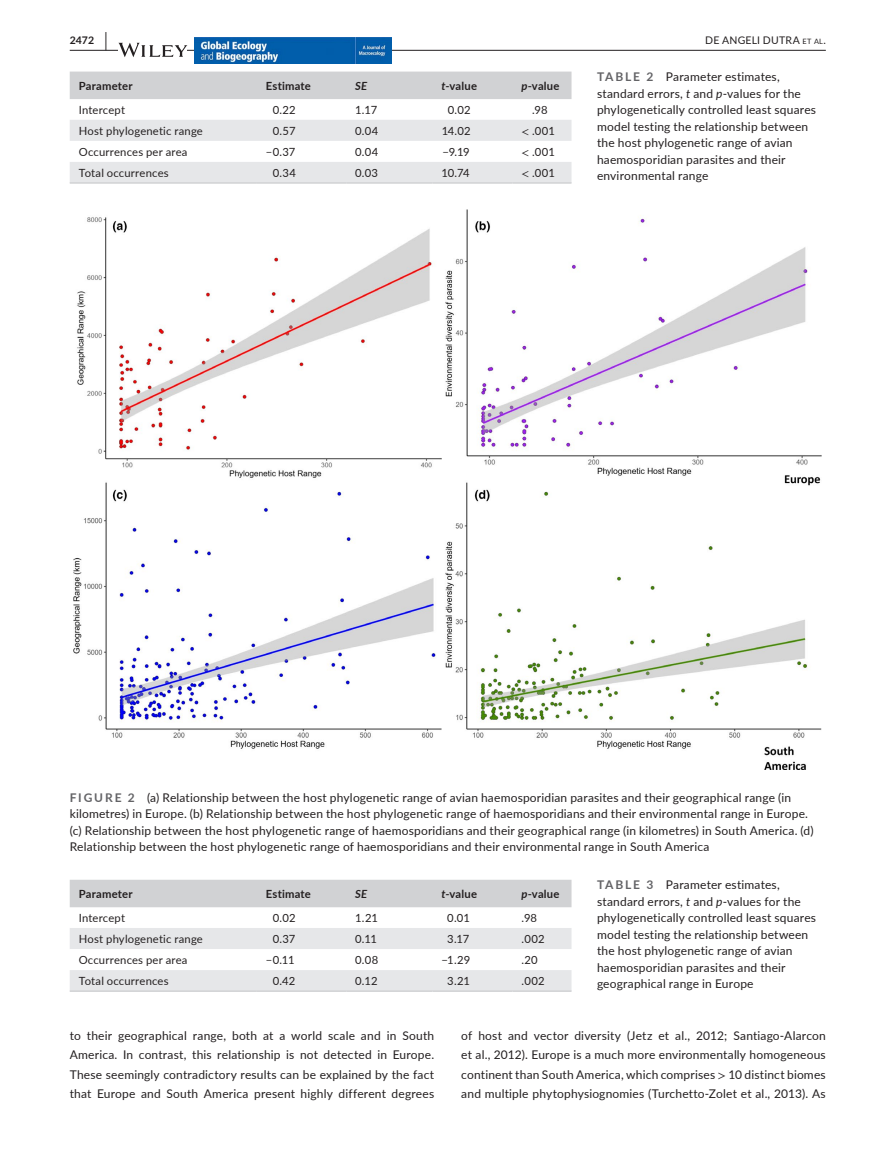
<style>
.page{position:relative;width:893px;height:1174px;background:#fff}
.page>*{position:absolute;margin:0;border:0;box-sizing:border-box;transform-origin:0 0}
.t1{font:12px/16.5px "Lato";letter-spacing:.015em;color:#231f20}
.t2{font:11.25px "Lato";letter-spacing:.015em;color:#231f20}
.t3{font:700 11.25px "Lato";letter-spacing:.02em;color:#231f20}
.t4{font:italic 700 11.25px "Lato";color:#231f20}
.t5{font:10.5px "Lato";letter-spacing:.02em;color:#231f20}
.t6{font:700 10.5px "Lato";color:#231f20}
.s1{font-size:19.5px}
.s2{font-size:7.35px}
.s3{font-style:italic}
.s4{font-family:"STIX"}
.s5{font-weight:700;color:#636366}
</style>
<div class="page">
<hr style="left:70px;top:50px;width:756px;height:1px;background:#231f20">
<svg style="left:118px;top:43px;width:69px;height:14px"></svg>
<img style="left:195px;top:37px;width:197px;height:26px">
<div style="left:70px;top:72px;width:501px;height:27px;background:#d1d2d4"></div>
<svg style="left:70px;top:120px;width:501px;height:62px"></svg>
<hr style="left:70px;top:182px;width:187px;height:2px;background:#d1d2d4">
<hr style="left:257px;top:182px;width:89px;height:2px;background:#d1d2d4">
<hr style="left:346px;top:182px;width:87px;height:2px;background:#d1d2d4">
<hr style="left:433px;top:182px;width:79px;height:2px;background:#d1d2d4">
<hr style="left:512px;top:182px;width:59px;height:2px;background:#d1d2d4">
<img style="left:74px;top:209px;width:748px;height:560px">
<div style="left:70px;top:879px;width:501px;height:28px;background:#d1d2d4"></div>
<svg style="left:70px;top:928px;width:501px;height:62px"></svg>
<hr style="left:70px;top:990px;width:187px;height:2px;background:#d1d2d4">
<hr style="left:257px;top:990px;width:89px;height:2px;background:#d1d2d4">
<hr style="left:346px;top:990px;width:87px;height:2px;background:#d1d2d4">
<hr style="left:433px;top:990px;width:79px;height:2px;background:#d1d2d4">
<hr style="left:512px;top:990px;width:59px;height:2px;background:#d1d2d4">
<p class="t6" style="left:70px;top:33px;width:39px">2472 <span class="s1">|</span></p>
<p class="t5" style="left:705px;top:33px;width:122px">DE ANGELI DUTRA <span class="s2">et al</span>.</p>
<p class="t3" style="left:79px;top:77px;width:55px">Parameter</p>
<p class="t3" style="left:266px;top:77px;width:47px">Estimate</p>
<p class="t4" style="left:355px;top:77px;width:14px">SE</p>
<p class="t3" style="left:442px;top:77px;width:37px"><span class="s3">t</span>-value</p>
<p class="t3" style="left:521px;top:77px;width:40px"><span class="s3">p</span>-value</p>
<p class="t2" style="left:79px;top:102px;width:48px">Intercept</p>
<p class="t2" style="left:273px;top:102px;width:25px">0.22</p>
<p class="t2" style="left:355px;top:102px;width:23px">1.17</p>
<p class="t2" style="left:448px;top:102px;width:24px">0.02</p>
<p class="t2" style="left:532px;top:102px;width:17px">.98</p>
<p class="t2" style="left:79px;top:123px;width:126px">Host phylogenetic range</p>
<p class="t2" style="left:273px;top:123px;width:24px">0.57</p>
<p class="t2" style="left:355px;top:123px;width:25px">0.04</p>
<p class="t2" style="left:442px;top:123px;width:30px">14.02</p>
<p class="t2" style="left:521px;top:123px;width:35px"><span class="s4">&lt;</span> .001</p>
<p class="t2" style="left:79px;top:144px;width:110px">Occurrences per area</p>
<p class="t2" style="left:266px;top:144px;width:31px">−0.37</p>
<p class="t2" style="left:355px;top:144px;width:25px">0.04</p>
<p class="t2" style="left:442px;top:144px;width:29px">−9.19</p>
<p class="t2" style="left:521px;top:144px;width:35px"><span class="s4">&lt;</span> .001</p>
<p class="t2" style="left:79px;top:165px;width:91px">Total occurrences</p>
<p class="t2" style="left:273px;top:165px;width:25px">0.34</p>
<p class="t2" style="left:355px;top:165px;width:24px">0.03</p>
<p class="t2" style="left:442px;top:165px;width:30px">10.74</p>
<p class="t2" style="left:521px;top:165px;width:35px"><span class="s4">&lt;</span> .001</p>
<p class="t1" style="left:597px;top:68px;width:221px"><span class="s5">TABLE 2</span> Parameter estimates, standard errors, <span class="s3">t</span> and <span class="s3">p</span>-values for the phylogenetically controlled least squares model testing the relationship between the host phylogenetic range of avian haemosporidian parasites and their environmental range</p>
<p class="t1" style="left:70px;top:788px;width:745px"><span class="s5">FIGURE 2</span> (a) Relationship between the host phylogenetic range of avian haemosporidian parasites and their geographical range (in kilometres) in Europe. (b) Relationship between the host phylogenetic range of haemosporidians and their environmental range in Europe. (c) Relationship between the host phylogenetic range of haemosporidians and their geographical range (in kilometres) in South America. (d)<br>Relationship between the host phylogenetic range of haemosporidians and their environmental range in South America</p>
<p class="t3" style="left:79px;top:885px;width:55px">Parameter</p>
<p class="t3" style="left:266px;top:885px;width:47px">Estimate</p>
<p class="t4" style="left:355px;top:885px;width:14px">SE</p>
<p class="t3" style="left:442px;top:885px;width:37px"><span class="s3">t</span>-value</p>
<p class="t3" style="left:521px;top:885px;width:40px"><span class="s3">p</span>-value</p>
<p class="t2" style="left:79px;top:909px;width:48px">Intercept</p>
<p class="t2" style="left:273px;top:909px;width:24px">0.02</p>
<p class="t2" style="left:355px;top:909px;width:24px">1.21</p>
<p class="t2" style="left:447px;top:909px;width:24px">0.01</p>
<p class="t2" style="left:522px;top:909px;width:17px">.98</p>
<p class="t2" style="left:79px;top:931px;width:126px">Host phylogenetic range</p>
<p class="t2" style="left:273px;top:931px;width:24px">0.37</p>
<p class="t2" style="left:355px;top:931px;width:23px">0.11</p>
<p class="t2" style="left:447px;top:931px;width:23px">3.17</p>
<p class="t2" style="left:522px;top:931px;width:25px">.002</p>
<p class="t2" style="left:79px;top:952px;width:110px">Occurrences per area</p>
<p class="t2" style="left:266px;top:952px;width:30px">−0.11</p>
<p class="t2" style="left:355px;top:952px;width:25px">0.08</p>
<p class="t2" style="left:442px;top:952px;width:30px">−1.29</p>
<p class="t2" style="left:522px;top:952px;width:18px">.20</p>
<p class="t2" style="left:79px;top:973px;width:91px">Total occurrences</p>
<p class="t2" style="left:273px;top:973px;width:24px">0.42</p>
<p class="t2" style="left:355px;top:973px;width:24px">0.12</p>
<p class="t2" style="left:447px;top:973px;width:24px">3.21</p>
<p class="t2" style="left:521px;top:973px;width:25px">.002</p>
<p class="t1" style="left:597px;top:876px;width:221px"><span class="s5">TABLE 3</span> Parameter estimates, standard errors, <span class="s3">t</span> and <span class="s3">p</span>-values for the phylogenetically controlled least squares model testing the relationship between the host phylogenetic range of avian haemosporidian parasites and their geographical range in Europe</p>
<p class="t1" style="left:70px;top:1025px;width:366px;line-height:19.5px;text-align:justify">to their geographical range, both at a world scale and in South America. In contrast, this relationship is not detected in Europe.<br>These seemingly contradictory results can be explained by the fact that Europe and South America present highly different degrees</p>
<p class="t1" style="left:461px;top:1025px;width:366px;line-height:19.5px;text-align:justify">of host and vector diversity (Jetz et al., 2012; Santiago-Alarcon et al., 2012). Europe is a much more environmentally homogeneous continent than South America, which comprises <span class="s4">&gt;</span> 10 distinct biomes and multiple phytophysiognomies (Turchetto-Zolet et al., 2013). As</p>
</div>
